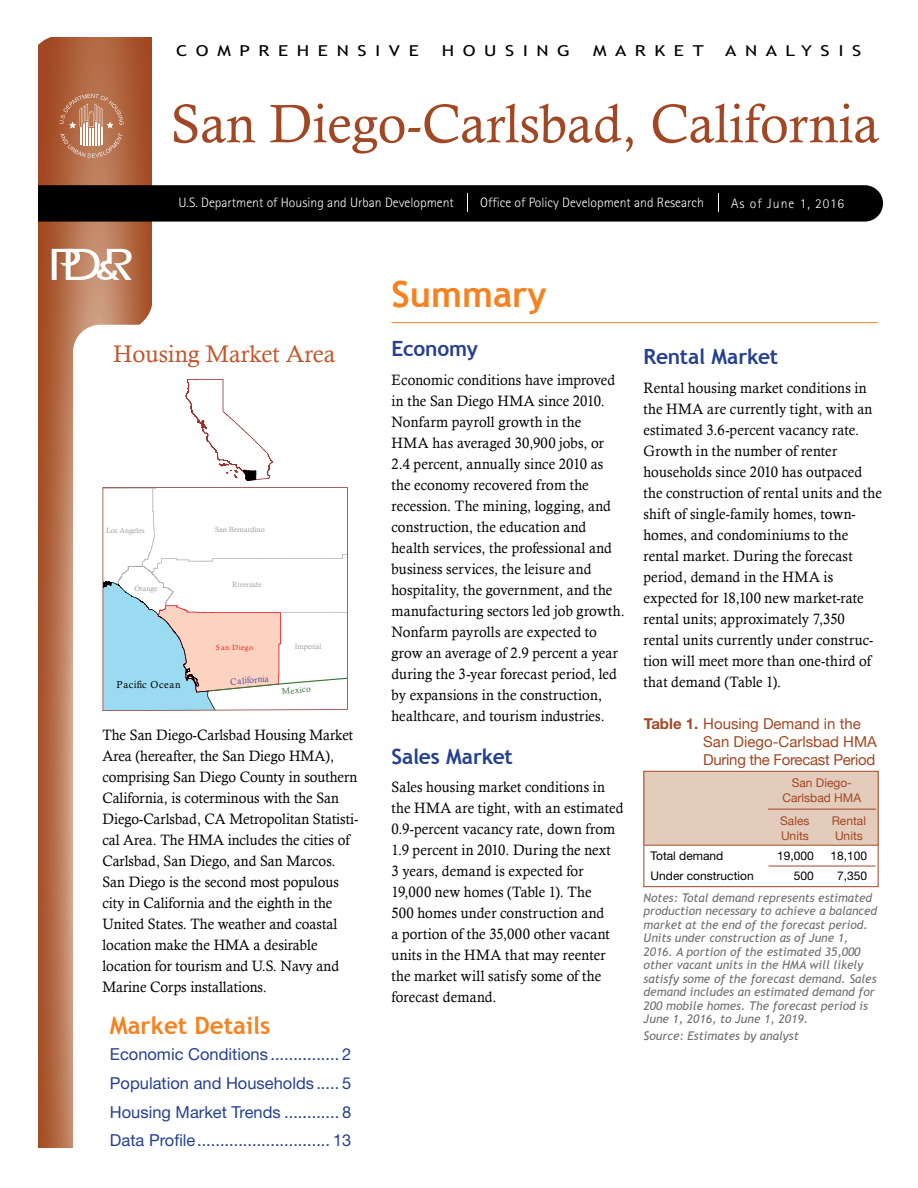
<style>
.page{position:relative;width:918px;height:1188px;background:#fff}
.page>*{position:absolute;margin:0;border:0;box-sizing:border-box;transform-origin:0 0}
.t1{font:54.3px "Calisto";color:#a14723}
.level1{font:700 36px "Trebuchet MS";color:#f58220}
.t2{font:24px "Calisto";color:#c2572e}
.t3{font:700 24px "Trebuchet MS";color:#f58220}
.Level2{font:700 21px "Trebuchet MS";letter-spacing:-.01em;color:#25408f}
.level2{font:700 21px "Trebuchet MS";letter-spacing:-.01em;color:#25408f}
.t4{font:16.5px "Helvetica Neue";color:#25408f}
.t5{font:15.15px "Trebuchet MS";letter-spacing:.45em;color:#000;scale:1.26 1}
.t6{font:15px/21px "Calisto";letter-spacing:.005em;color:#000;scale:.95 1}
.t7{font:15px/18px "Helvetica Neue";color:#a14723}
.t8{font:300 13.5px "Rotis Sans Serif";color:#fff}
.t9{font:300 13.5px "Rotis Sans Serif";letter-spacing:.075em;color:#fff}
.t10{font:italic 12px/13.5px "Trebuchet MS";color:#6d6e71}
.t11{font:12px "Helvetica Neue";color:#000}
.t12{font:12px/15px "Helvetica Neue";color:#a14723;text-align:center}
.t13{font:10.2px "Calisto";letter-spacing:.06em;color:#000}
.t14{font:9px "Calisto";color:#524fa1}
.t15{font:8.55px "Calisto";color:#367639}
.t16{font:7.5px "Calisto";letter-spacing:.005em;color:#9d9fa2}
.t17{font:7.5px "Calisto";letter-spacing:.06em;color:#ed2224}
.s1{font-weight:700}
</style>
<div class="page">
<svg style="left:39px;top:37px;width:113px;height:1110px;background:#b36c48"></svg>
<svg style="left:52px;top:249px;width:80px;height:31px"></svg>
<div style="left:39px;top:185px;width:844px;height:37px;background:#000"></div>
<div style="left:73px;top:325px;width:147px;height:850px;background:#fff;border-radius:27px"></div>
<svg style="left:39px;top:37px;width:20px;height:29px"></svg>
<svg style="left:122px;top:301px;width:30px;height:24px"></svg>
<svg style="left:59px;top:94px;width:65px;height:64px;background:#bf8364"></svg>
<svg style="left:186px;top:379px;width:87px;height:102px"></svg>
<svg style="left:103px;top:487px;width:245px;height:224px"></svg>
<div style="left:644px;top:771px;width:235px;height:74px;background:#e4ccbc"></div>
<div style="left:644px;top:771px;width:235px;height:116px;border:1px solid #a14723"></div>
<hr style="left:644px;top:845px;width:235px;height:1px;background:#a14723">
<hr style="left:768px;top:809px;width:108px;height:1px;background:#a14723">
<hr style="left:769px;top:866px;width:107px;height:1px;background:#a14723">
<hr style="left:392px;top:322px;width:486px;height:1px;background:#f58220">
<p class="t5" style="left:176px;top:42px;width:194px">COMPREHENSIVE</p>
<p class="t5" style="left:442px;top:42px;width:103px">HOUSING</p>
<p class="t5" style="left:593px;top:42px;width:89px">MARKET</p>
<p class="t5" style="left:725px;top:42px;width:110px">ANALYSIS</p>
<p class="t1" style="left:171px;top:92px;width:710px">San Diego-Carlsbad, California</p>
<p class="t8" style="left:178px;top:195px;width:277px">U.S. Department of Housing and Urban Development</p>
<p class="t8" style="left:480px;top:195px;width:225px">Office of Policy Development and Research</p>
<p class="t9" style="left:731px;top:195px;width:115px">As of June 1, 2016</p>
<p class="t2" style="left:113px;top:340px;width:224px">Housing Market Area</p>
<p class="t16" style="left:106px;top:526px;width:40px">Los Angeles</p>
<p class="t16" style="left:215px;top:525px;width:51px">San Bernardino</p>
<p class="t16" style="left:134px;top:584px;width:25px">Orange</p>
<p class="t16" style="left:232px;top:580px;width:31px">Riverside</p>
<p class="t17" style="left:216px;top:643px;width:39px">San Diego</p>
<p class="t16" style="left:295px;top:642px;width:28px">Imperial</p>
<p class="t13" style="left:117px;top:679px;width:65px">Pacific Ocean</p>
<p class="t14" style="left:230px;top:676px;width:40px;rotate:-5deg">California</p>
<p class="t15" style="left:281px;top:687px;width:30px;rotate:-6deg">Mexico</p>
<p class="t6" style="left:102px;top:724px;width:271px">The San Diego-Carlsbad Housing Market Area (hereafter, the San Diego HMA), comprising San Diego County in southern California, is coterminous with the San Diego-Carlsbad, CA Metropolitan Statisti&shy;cal Area. The HMA includes the cities of Carlsbad, San Diego, and San Marcos.<br>San Diego is the second most populous city in California and the eighth in the United States. The weather and coastal location make the HMA a desirable location for tourism and U.S. Navy and Marine Corps installations.</p>
<p class="t3" style="left:110px;top:1010px;width:162px">Market Details</p>
<p class="t4" style="left:110px;top:1044px;width:243px">Economic Conditions ............... 2</p>
<p class="t4" style="left:110px;top:1073px;width:243px">Population and Households ..... 5</p>
<p class="t4" style="left:110px;top:1102px;width:243px">Housing Market Trends ............ 8</p>
<p class="t4" style="left:110px;top:1131px;width:243px">Data Profile............................. 13</p>
<p class="level1" style="left:392px;top:272px;width:157px">Summary</p>
<p class="level2" style="left:392px;top:336px;width:88px">Economy</p>
<p class="t6" style="left:392px;top:369px;width:247px">Economic conditions have improved in the San Diego HMA since 2010.<br>Nonfarm payroll growth in the<br>HMA has averaged 30,900 jobs, or 2.4 percent, annually since 2010 as the economy recovered from the recession. The mining, logging, and construction, the education and health services, the professional and business services, the leisure and hospitality, the government, and the manufacturing sectors led job growth.<br>Nonfarm payrolls are expected to grow an average of 2.9 percent a year during the 3-year forecast period, led by expansions in the construction, healthcare, and tourism industries.</p>
<p class="Level2" style="left:392px;top:743px;width:123px">Sales Market</p>
<p class="t6" style="left:392px;top:776px;width:246px">Sales housing market conditions in the HMA are tight, with an estimated<br>0.9-percent vacancy rate, down from<br>1.9 percent in 2010. During the next<br>3 years, demand is expected for<br>19,000 new homes (Table 1). The<br>500 homes under construction and<br>a portion of the 35,000 other vacant units in the HMA that may reenter the market will satisfy some of the forecast demand.</p>
<p class="Level2" style="left:644px;top:344px;width:136px">Rental Market</p>
<p class="t6" style="left:644px;top:377px;width:253px">Rental housing market conditions in the HMA are currently tight, with an estimated 3.6-percent vacancy rate.<br>Growth in the number of renter households since 2010 has outpaced the construction of rental units and the shift of single-family homes, town&shy;homes, and condominiums to the rental market. During the forecast period, demand in the HMA is expected for 18,100 new market-rate rental units; approximately 7,350 rental units currently under construc&shy;tion will meet more than one-third of that demand (Table 1).</p>
<p class="t7" style="left:703px;top:714px;width:175px;text-indent:-59px"><span class="s1">Table 1.</span> Housing Demand in the<br>San Diego-Carlsbad HMA<br>During the Forecast Period</p>
<p class="t12" style="left:783px;top:775px;width:80px">San Diego-<br>Carlsbad HMA</p>
<p class="t12" style="left:780px;top:813px;width:31px">Sales</p>
<p class="t12" style="left:781px;top:828px;width:29px">Units</p>
<p class="t12" style="left:832px;top:813px;width:36px">Rental</p>
<p class="t12" style="left:835px;top:828px;width:29px">Units</p>
<p class="t11" style="left:651px;top:848px;width:74px">Total demand</p>
<p class="t11" style="left:777px;top:848px;width:38px">19,000</p>
<p class="t11" style="left:831px;top:848px;width:38px">18,100</p>
<p class="t11" style="left:651px;top:869px;width:105px">Under construction</p>
<p class="t11" style="left:794px;top:869px;width:22px">500</p>
<p class="t11" style="left:837px;top:869px;width:32px">7,350</p>
<p class="t10" style="left:644px;top:891px;width:235px">Notes: Total demand represents estimated production necessary to achieve a balanced market at the end of the forecast period.<br>Units under construction as of June 1, 2016. A portion of the estimated 35,000 other vacant units in the HMA will likely satisfy some of the forecast demand. Sales demand includes an estimated demand for 200 mobile homes. The forecast period is June 1, 2016, to June 1, 2019.</p>
<p class="t10" style="left:644px;top:1029px;width:157px">Source: Estimates by analyst</p>
</div>
